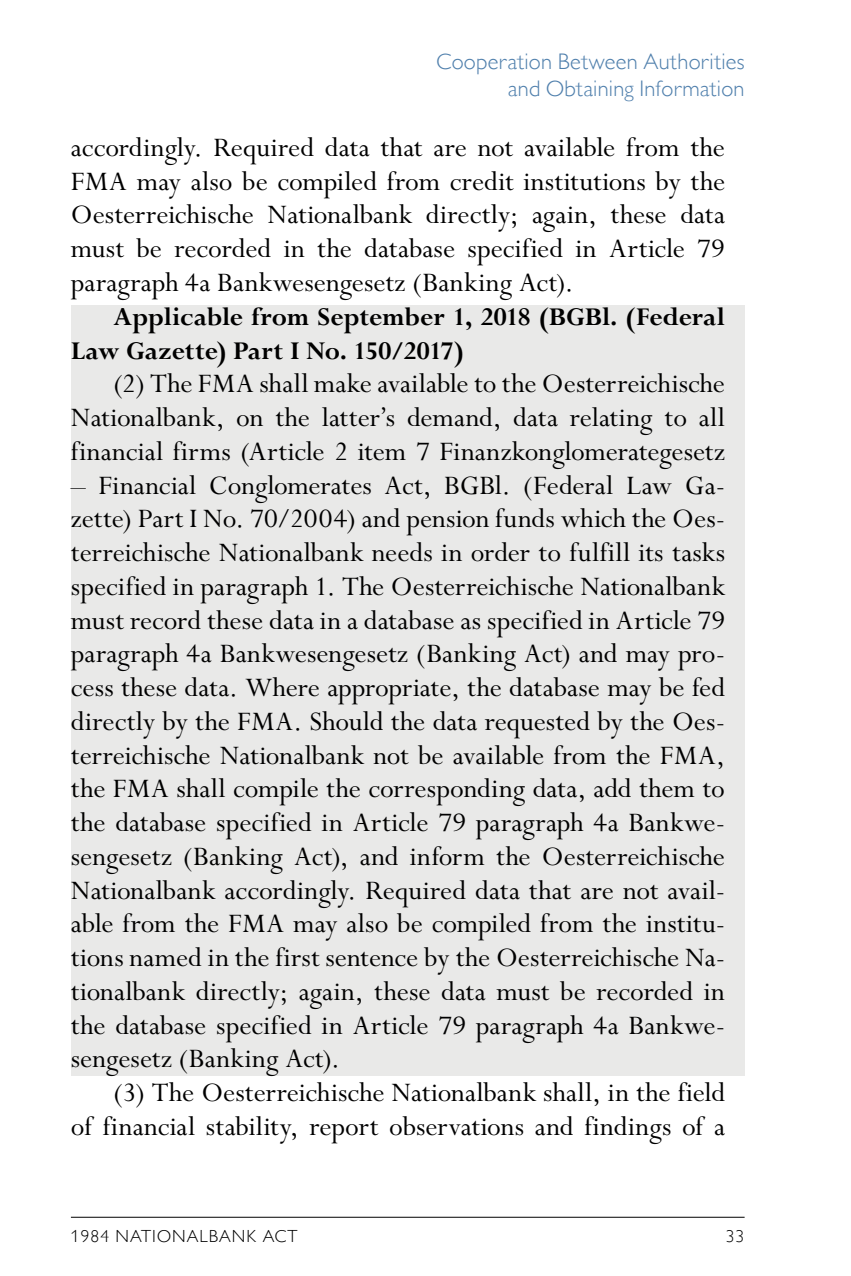
<style>
.page{position:relative;width:851px;height:1276px;background:#fff}
.page>*{position:absolute;margin:0;border:0;box-sizing:border-box;transform-origin:0 0}
.Text{font:30px/33.8px "Perpetua Std";letter-spacing:.005em;color:#000;text-align:justify}
.Text-2{font:700 28.25px/33.8px "Perpetua Std";letter-spacing:-.005em;color:#000}
.Kopfzeile{font:300 22.5px/27.5px "Gill Sans MT Pro";letter-spacing:.01em;color:#4f7fac;text-align:right}
.t1{font:300 17.5px "Gill Sans MT Pro";letter-spacing:.06em;color:#000}
</style>
<div class="page">
<hr style="left:71px;top:1216px;width:673px;height:1px;background:#000">
<div style="left:71px;top:305px;width:673px;height:770px;background:#e9e9e8"></div>
<p class="Kopfzeile" style="left:436px;top:47px;width:309px">Cooperation Between Authorities and Obtaining Information</p>
<p class="Text" style="left:71px;top:131px;width:655px">accordingly. Required data that are not available from the FMA may also be compiled from credit institutions by the Oesterreichische Nationalbank directly; again, these data must be recorded in the database specified in Article 79 paragraph 4a Bankwesengesetz (Banking Act).</p>
<p class="Text-2" style="left:71px;top:301px;width:655px;text-indent:43px">Applicable from September 1, 2018 (BGBl. (Federal<br>Law Gazette) Part I No. 150/2017)</p>
<p class="Text" style="left:71px;top:368px;width:655px;text-indent:43px">(2) The FMA shall make available to the Oesterreichische Nationalbank, on the latter’s demand, data relating to all financial firms (Article 2 item 7 Finanzkonglomerategesetz</p>
<p class="Text" style="left:71px;top:469px;width:655px">– Financial Conglomerates Act, BGBl. (Federal Law Ga&shy;zette) Part I No. 70/2004) and pension funds which the Oes&shy;terreichische Nationalbank needs in order to fulfill its tasks specified in paragraph 1. The Oesterreichische Nationalbank must record these data in a database as specified in Article 79 paragraph 4a Bankwesengesetz (Banking Act) and may pro&shy;cess these data. Where appropriate, the database may be fed directly by the FMA. Should the data requested by the Oes&shy;terreichische Nationalbank not be available from the FMA, the FMA shall compile the corresponding data, add them to the database specified in Article 79 paragraph 4a Bankwe&shy;sengesetz (Banking Act), and inform the Oesterreichische Nationalbank accordingly. Required data that are not avail&shy;able from the FMA may also be compiled from the institu&shy;tions named in the first sentence by the Oesterreichische Na&shy;tionalbank directly; again, these data must be recorded in the database specified in Article 79 paragraph 4a Bankwe&shy;sengesetz (Banking Act).</p>
<p class="Text" style="left:71px;top:1076px;width:655px;text-align:right">(3) The Oesterreichische Nationalbank shall, in the field<br>of financial stability, report observations and findings of a</p>
<p class="t1" style="left:71px;top:1225px;width:228px">1984 NATIONALBANK ACT</p>
<p class="t1" style="left:726px;top:1225px;width:20px">33</p>
</div>
